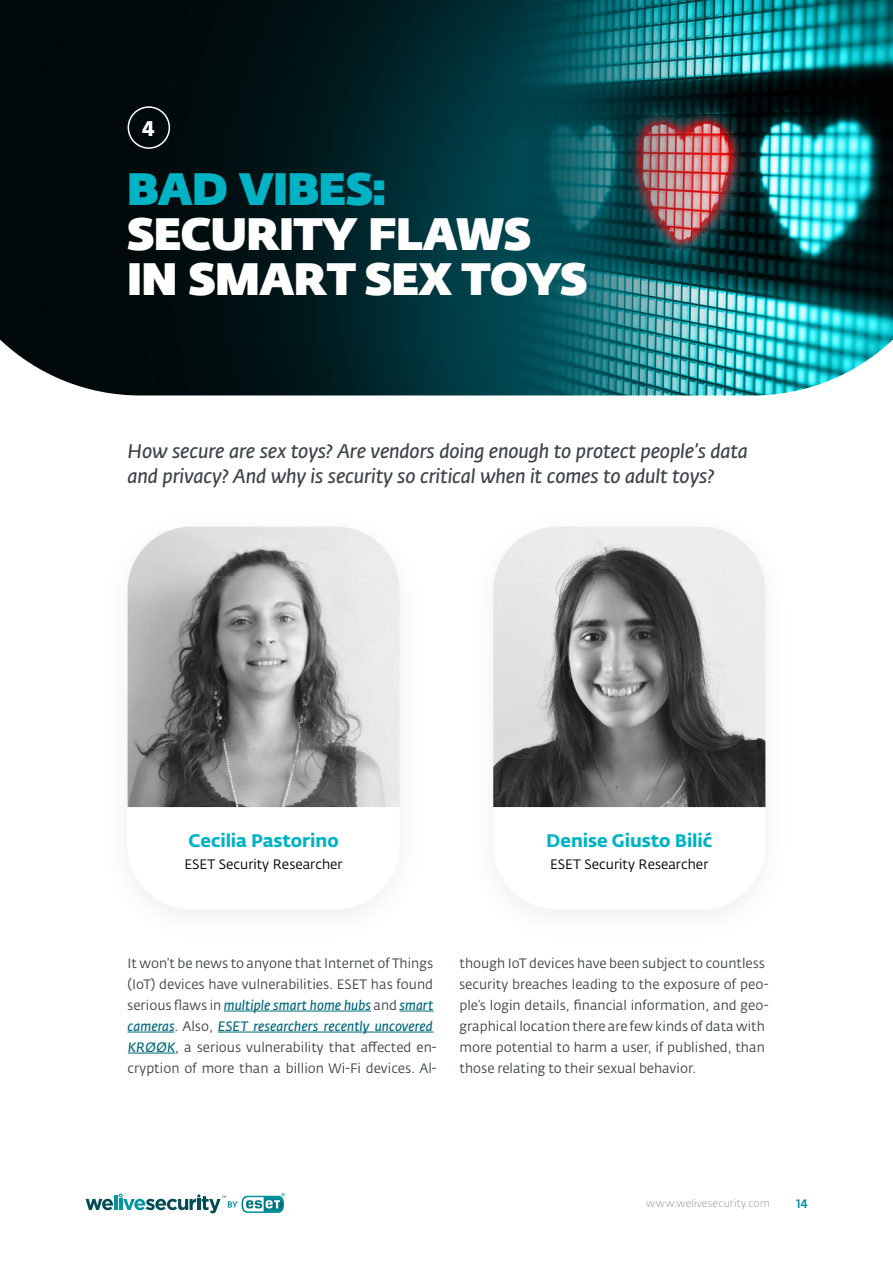
<style>
.page{position:relative;width:893px;height:1263px;background:#fff}
.page>*{position:absolute;margin:0;border:0;box-sizing:border-box;transform-origin:0 0}
.t1{font:800 45px/45px "Fedra Sans Dis Std";color:#fff}
.t2{font:800 45px "Fedra Sans Dis Std";color:#00b3c4}
.t3{font:21px "Fedra Sans Alt Pro Bold LF";color:#fff}
.t4{font:19.5px/25.5px "Fedra Sans Alt Pro Demi Italic LF";letter-spacing:-.01em;color:#3d4548}
.t5{font:18px "Fedra Sans Alt Pro Bold LF";letter-spacing:-.005em;color:#00b3c4}
.t6{font:13.5px/21px "Fedra Sans Alt Pro";color:#3d4548}
.t7{font:13.5px/21px "Fedra Sans Alt Pro Demi Italic LF";letter-spacing:.005em;color:#00687c}
.t8{font:13.5px "Fedra Sans Alt Pro Book LF";color:#000}
.t9{font:500 12px "Fedra Sans Alt Pro";color:#008fa0}
.t10{font:10.5px "Fedra Sans Alt Pro Light LF";letter-spacing:.02em;color:#94999c}
.s1{font-family:"Fedra Sans Alt Pro";color:#3d4548}
.s2{font-family:"Fedra Sans Alt Pro Demi Italic LF";color:#00687c}
</style>
<div class="page">
<svg style="left:86px;top:1199px;width:27px;height:11px"></svg>
<hr style="left:114px;top:1195px;width:3px;height:15px;background:#0096a1">
<svg style="left:119px;top:1193px;width:166px;height:20px"></svg>
<img style="left:128px;top:527px;width:272px;height:280px">
<img style="left:493px;top:527px;width:272px;height:280px">
<img style="left:0;top:0;width:893px;height:395px">
<div style="left:128px;top:106px;width:42px;height:43px;border:2px solid #fff;border-radius:50%"></div>
<hr style="left:224px;top:1011px;width:147px;height:1px;background:#00687c">
<hr style="left:400px;top:1011px;width:34px;height:1px;background:#00687c">
<hr style="left:128px;top:1032px;width:46px;height:1px;background:#00687c">
<hr style="left:218px;top:1032px;width:216px;height:1px;background:#00687c">
<hr style="left:128px;top:1053px;width:47px;height:1px;background:#00687c">
<h2 class="t3" style="left:143px;top:112px;width:14px">4</h2>
<h1 class="t2" style="left:128px;top:153px;width:260px">BAD VIBES:</h1>
<h1 class="t1" style="left:128px;top:209px;width:461px">SECURITY FLAWS<br>IN SMART SEX TOYS</h1>
<h3 class="t4" style="left:128px;top:437px;width:622px">How secure are sex toys? Are vendors doing enough to protect people’s data and privacy? And why is security so critical when it comes to adult toys?</h3>
<h3 class="t5" style="left:189px;top:826px;width:152px">Cecilia Pastorino</h3>
<p class="t8" style="left:184px;top:855px;width:160px">ESET Security Researcher</p>
<h3 class="t5" style="left:546px;top:826px;width:168px">Denise Giusto Bilić</h3>
<p class="t8" style="left:550px;top:855px;width:160px">ESET Security Researcher</p>
<p class="t6" style="left:127px;top:952px;width:307px">It won’t be news to anyone that Internet of Things (IoT) devices have vulnerabilities. ESET has found</p>
<p class="t7" style="left:127px;top:994px;width:308px"><span class="s1">serious flaws in</span> multiple smart home hubs <span class="s1">and</span> smart cameras<span class="s1">. Also,</span> ESET researchers recently uncovered</p>
<p class="t6" style="left:127px;top:1036px;width:311px"><span class="s2">KRØØK</span>, a serious vulnerability that affected en&shy;cryption of more than a billion Wi‑Fi devices. Al-</p>
<p class="t6" style="left:459px;top:952px;width:311px">though IoT devices have been subject to countless security breaches leading to the exposure of peo&shy;ple’s login details, financial information, and geo&shy;graphical location there are few kinds of data with more potential to harm a user, if published, than those relating to their sexual behavior.</p>
<p class="t10" style="left:646px;top:1197px;width:125px">www.welivesecurity.com</p>
<p class="t9" style="left:796px;top:1196px;width:13px">14</p>
</div>
